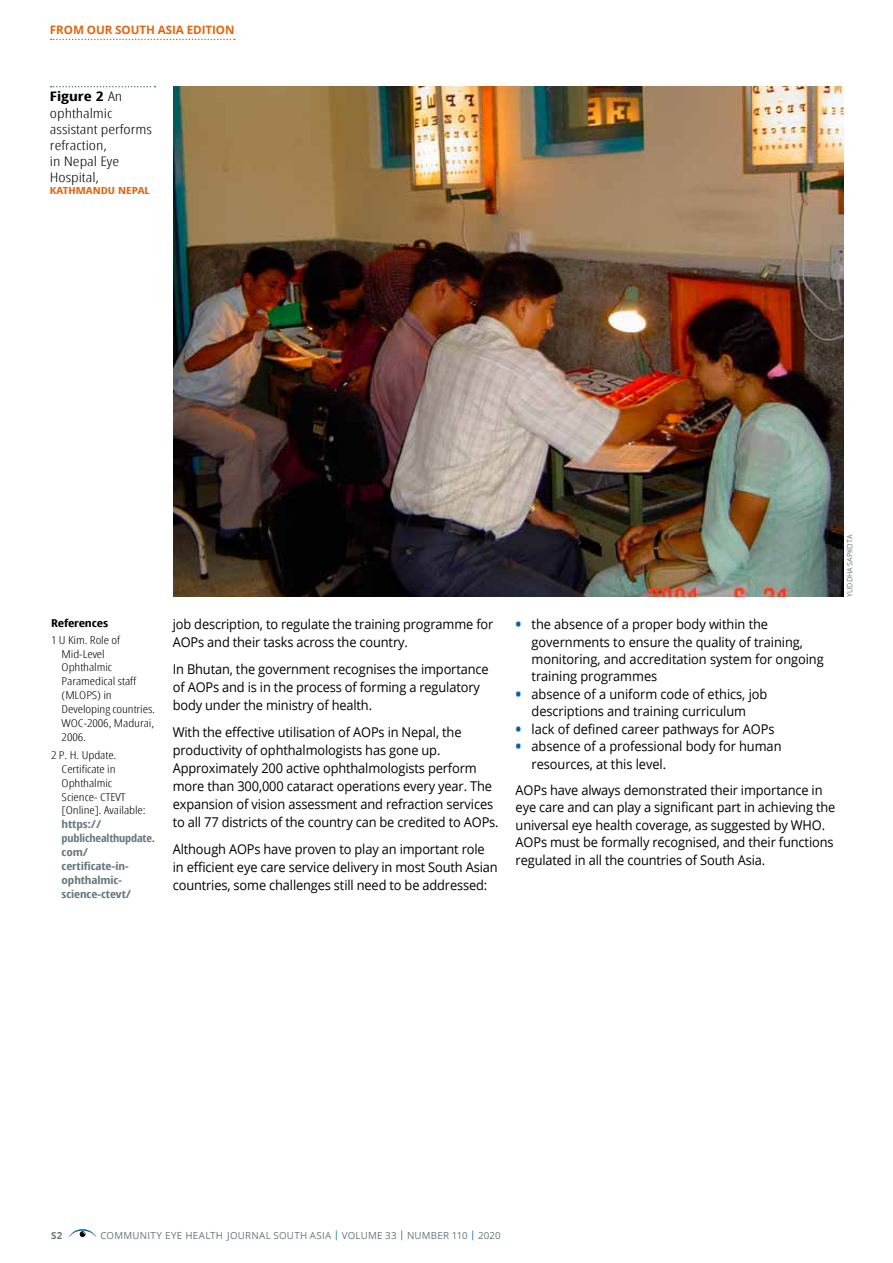
<style>
.page{position:relative;width:893px;height:1263px;background:#fff}
.page>*{position:absolute;margin:0;border:0;box-sizing:border-box;transform-origin:0 0}
.t1{font:13.5px/18px "Open Sans";letter-spacing:-.01em;color:#000;scale:.95 1}
.t2{font:300 13.2px/16.2px "Open Sans Condensed";color:#000;scale:1.32 1}
.t3{font:700 11.7px "Open Sans";letter-spacing:-.005em;color:#e4650e}
.t4{font:300 10.8px/14px "Open Sans Condensed";letter-spacing:-.005em;color:#000;scale:1.27 1}
.t5{font:700 10.8px/14px "Open Sans Condensed";letter-spacing:-.01em;color:#66787f;scale:1.2 1}
.t6{font:700 10.8px "Open Sans Condensed";letter-spacing:-.01em;color:#000;scale:1.27 1}
.t7{font:9.75px "Open Sans";letter-spacing:.025em;color:#66787f}
.t8{font:700 9.75px "Open Sans Condensed";color:#e4650e;scale:1.32 1}
.t9{font:700 9.75px "Open Sans";color:#66787f}
.t10{font:7.5px "Open Sans";color:#66787f;scale:.95 1}
.s1{font-weight:700}
.s2{font-weight:700;font-size:16.5px;color:#0063af}
.s3{color:#0063af}
</style>
<div class="page">
<svg style="left:68px;top:1229px;width:29px;height:9px"></svg>
<img style="left:173px;top:86px;width:670px;height:511px">
<svg style="left:51px;top:86px;width:104px;height:1px"></svg>
<svg style="left:51px;top:39px;width:184px;height:1px"></svg>
<p class="t3" style="left:50px;top:22px;width:186px">FROM OUR SOUTH ASIA EDITION</p>
<p class="t2" style="left:50px;top:88px;width:79px"><span class="s1">Figure 2</span> An ophthalmic assistant performs refraction,<br>in Nepal Eye<br>Hospital,</p>
<p class="t8" style="left:50px;top:184px;width:77px">KATHMANDU NEPAL</p>
<p class="t6" style="left:51px;top:615px;width:47px">References</p>
<p class="t4" style="left:62px;top:632px;width:75px;text-indent:-11px">1 U Kim. Role of<br>Mid-Level<br>Ophthalmic<br>Paramedical staff (MLOPS) in<br>Developing countries.<br>WOC-2006, Madurai,<br>2006.</p>
<p class="t4" style="left:62px;top:748px;width:68px;text-indent:-11px">2 P. H. Update.<br>Certificate in<br>Ophthalmic<br>Science- CTEVT [Online]. Available:</p>
<p class="t5" style="left:62px;top:817px;width:79px">https:// publichealthupdate. com/ certificate-in&shy;ophthalmic&shy;science-ctevt/</p>
<p class="t1" style="left:173px;top:615px;width:339px">job description, to regulate the training programme for<br>AOPs and their tasks across the country.</p>
<p class="t1" style="left:173px;top:660px;width:334px">In Bhutan, the government recognises the importance of AOPs and is in the process of forming a regulatory body under the ministry of health.</p>
<p class="t1" style="left:173px;top:723px;width:345px">With the effective utilisation of AOPs in Nepal, the productivity of ophthalmologists has gone up.<br>Approximately 200 active ophthalmologists perform more than 300,000 cataract operations every year. The expansion of vision assessment and refraction services to all 77 districts of the country can be credited to AOPs.</p>
<p class="t1" style="left:173px;top:840px;width:344px">Although AOPs have proven to play an important role in efficient eye care service delivery in most South Asian countries, some challenges still need to be addressed:</p>
<p class="t1" style="left:531px;top:615px;width:309px;line-height:17.4px;text-indent:-16px"><span class="s2">•</span> the absence of a proper body within the governments to ensure the quality of training, monitoring, and accreditation system for ongoing training programmes</p>
<p class="t1" style="left:516px;top:685px;width:267px;line-height:17.4px;text-align:center"><span class="s2">•</span> absence of a uniform code of ethics, job descriptions and training curriculum</p>
<p class="t1" style="left:516px;top:719px;width:274px"><span class="s2">•</span> lack of defined career pathways for AOPs</p>
<p class="t1" style="left:531px;top:737px;width:265px;line-height:17.4px;text-indent:-16px"><span class="s2">•</span> absence of a professional body for human resources, at this level.</p>
<p class="t1" style="left:516px;top:781px;width:338px;line-height:17.4px">AOPs have always demonstrated their importance in eye care and can play a significant part in achieving the universal eye health coverage, as suggested by WHO.<br>AOPs must be formally recognised, and their functions regulated in all the countries of South Asia.</p>
<p class="t10" style="left:845px;top:597px;width:67px;rotate:-90deg">YUDDHA SAPKOTA</p>
<p class="t9" style="left:51px;top:1228px;width:13px">S2</p>
<p class="t7" style="left:100px;top:1228px;width:402px">COMMUNITY EYE HEALTH JOURNAL SOUTH ASIA <span class="s3">|</span> VOLUME 33 <span class="s3">|</span> NUMBER 110 <span class="s3">|</span> 2020</p>
</div>
